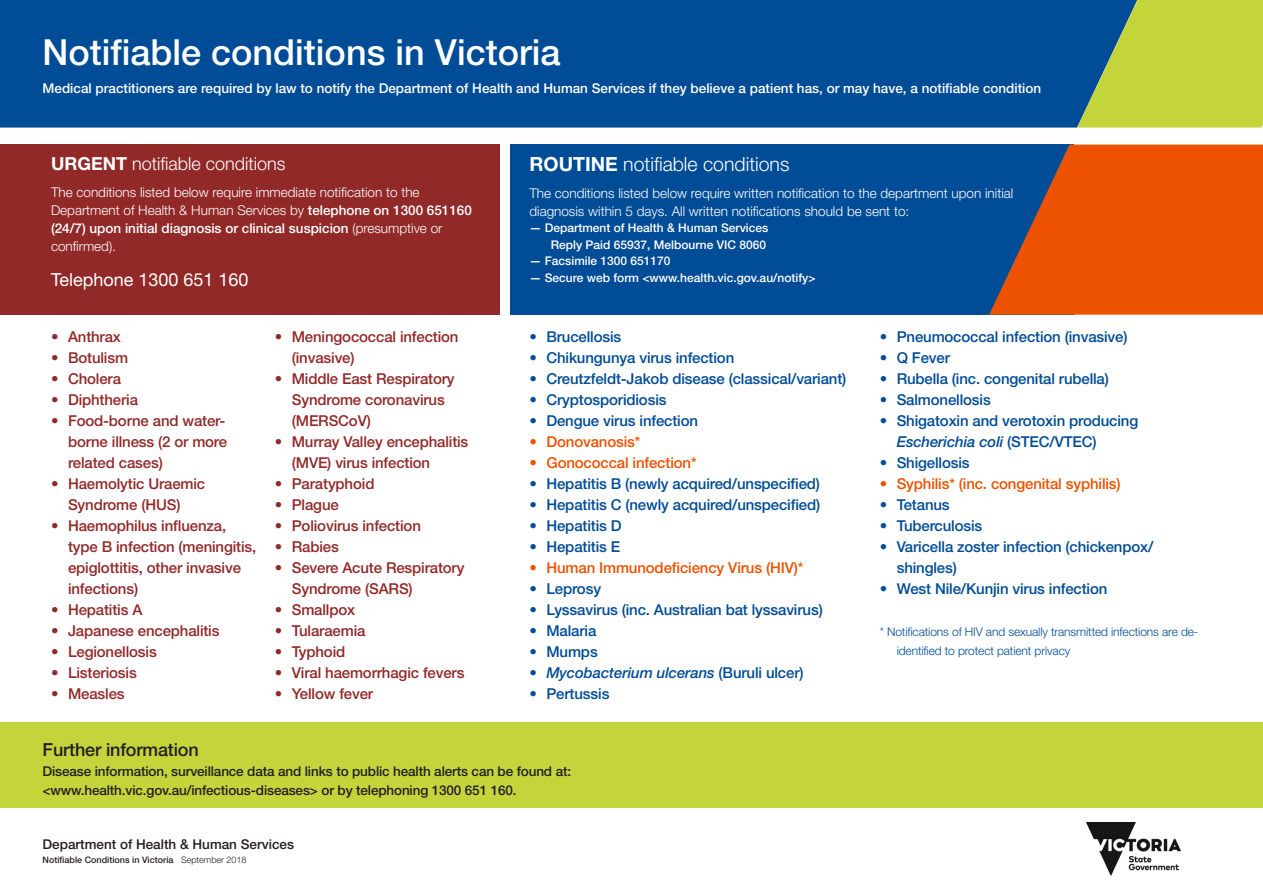
<style>
.page{position:relative;width:1263px;height:893px;background:#fff}
.page>*{position:absolute;margin:0;border:0;box-sizing:border-box;transform-origin:0 0}
.Question{font:500 36px "Helvetica Neue LT Std";color:#fff}
.t1{font:300 19.5px "Helvetica Neue LT Std";color:#fff}
.t2{font:300 18px "Helvetica Neue LT Std";color:#fff}
.t3{font:18px "Helvetica Neue LT Std";color:#fff}
.Question-2{font:500 18px "Helvetica Neue LT Std";letter-spacing:-.01em;color:#231f20}
.t4{font:500 15px/21px "Helvetica Neue LT Std";letter-spacing:-.01em;color:#922929}
.t5{font:500 15px/21px "Helvetica Neue LT Std";letter-spacing:-.01em;color:#004c97}
.t6{font:500 15px "Helvetica Neue LT Std";letter-spacing:-.01em;color:#ed5200}
.t7{font:italic 500 15px "Helvetica Neue LT Std";letter-spacing:-.01em;color:#004c97}
.t8{font:300 13.5px/18px "Helvetica Neue LT Std";color:#fff}
.Question-3{font:500 13.5px "Helvetica Neue LT Std";letter-spacing:-.01em;color:#231f20}
.Question-4{font:500 13.5px "Helvetica Neue LT Std";color:#fff}
.t9{font:500 12px "Helvetica Neue LT Std";color:#fff}
.Question-5{font:300 12px/19.5px "Helvetica Neue LT Std";letter-spacing:-.01em;color:#004c97}
.Question-6{font:500 9px "Helvetica Neue LT Std";color:#231f20}
.s1{font-weight:700}
.s2{font-weight:500}
.s3{font-style:normal}
.s4{font-style:italic}
.s5{font-weight:300}
</style>
<div class="page">
<div style="left:0;top:145px;width:500px;height:170px;background:#922929"></div>
<div style="left:510px;top:145px;width:564px;height:170px;background:#004c97"></div>
<div style="left:0;top:0;width:1077px;height:128px;background:#004c97"></div>
<svg style="left:1077px;top:0;width:186px;height:128px;background:#a4bf4b"></svg>
<div style="left:0;top:723px;width:1263px;height:85px;background:#c4d53c"></div>
<img style="left:1087px;top:823px;width:93px;height:53px">
<svg style="left:989px;top:145px;width:274px;height:170px;background:#ca5116"></svg>
<p class="Question" style="left:43px;top:31px;width:519px">Notifiable conditions in Victoria</p>
<p class="Question-4" style="left:43px;top:81px;width:1000px">Medical practitioners are required by law to notify the Department of Health and Human Services if they believe a patient has, or may have, a notifiable condition</p>
<p class="t2" style="left:51px;top:153px;width:236px"><span class="s1">URGENT</span> notifiable conditions</p>
<p class="t8" style="left:51px;top:183px;width:422px">The conditions listed below require immediate notification to the Department of Health &amp; Human Services by <span class="s2">telephone on 1300 651160 (24/7) upon initial diagnosis or clinical suspicion</span> (presumptive or confirmed).</p>
<p class="t3" style="left:51px;top:269px;width:199px">Telephone 1300 651 160</p>
<p class="t4" style="left:51px;top:326px;width:72px">• Anthrax</p>
<p class="t4" style="left:51px;top:347px;width:79px">• Botulism</p>
<p class="t4" style="left:51px;top:368px;width:72px">• Cholera</p>
<p class="t4" style="left:51px;top:389px;width:89px">• Diphtheria</p>
<p class="t4" style="left:68px;top:410px;width:161px;text-align:justify;text-indent:-17px">• Food-borne and water&shy;borne illness (2 or more related cases)</p>
<p class="t4" style="left:51px;top:473px;width:156px;text-align:center">• Haemolytic Uraemic<br>Syndrome (HUS)</p>
<p class="t4" style="left:68px;top:515px;width:190px;text-indent:-17px">• Haemophilus influenza, type B infection (meningitis, epiglottitis, other invasive infections)</p>
<p class="t4" style="left:51px;top:599px;width:93px">• Hepatitis A</p>
<p class="t4" style="left:51px;top:620px;width:170px">• Japanese encephalitis</p>
<p class="t4" style="left:51px;top:641px;width:107px">• Legionellosis</p>
<p class="t4" style="left:51px;top:662px;width:87px">• Listeriosis</p>
<p class="t4" style="left:51px;top:683px;width:75px">• Measles</p>
<p class="t4" style="left:292px;top:326px;width:168px;text-indent:-17px">• Meningococcal infection (invasive)</p>
<p class="t4" style="left:292px;top:368px;width:164px;text-indent:-17px">• Middle East Respiratory<br>Syndrome coronavirus (MERSCoV)</p>
<p class="t4" style="left:292px;top:431px;width:178px;text-indent:-17px">• Murray Valley encephalitis (MVE) virus infection</p>
<p class="t4" style="left:275px;top:473px;width:101px">• Paratyphoid</p>
<p class="t4" style="left:275px;top:494px;width:66px">• Plague</p>
<p class="t4" style="left:275px;top:515px;width:148px">• Poliovirus infection</p>
<p class="t4" style="left:275px;top:536px;width:66px">• Rabies</p>
<p class="t4" style="left:292px;top:557px;width:174px;text-indent:-17px">• Severe Acute Respiratory<br>Syndrome (SARS)</p>
<p class="t4" style="left:275px;top:599px;width:82px">• Smallpox</p>
<p class="t4" style="left:275px;top:620px;width:92px">• Tularaemia</p>
<p class="t4" style="left:275px;top:641px;width:72px">• Typhoid</p>
<p class="t4" style="left:275px;top:662px;width:191px">• Viral haemorrhagic fevers</p>
<p class="t4" style="left:275px;top:683px;width:100px">• Yellow fever</p>
<p class="t1" style="left:529px;top:152px;width:261px"><span class="s1">ROUTINE</span> notifiable conditions</p>
<p class="t8" style="left:529px;top:184px;width:485px">The conditions listed below require written notification to the department upon initial diagnosis within 5 days. All written notifications should be sent to:</p>
<p class="t9" style="left:529px;top:221px;width:240px">— Department of Health &amp; Human Services</p>
<p class="t9" style="left:551px;top:237px;width:217px">Reply Paid 65937, Melbourne VIC 8060</p>
<p class="t9" style="left:529px;top:254px;width:143px">— Facsimile 1300 651170</p>
<p class="t9" style="left:529px;top:270px;width:288px">— Secure web form &lt;www.health.vic.gov.au/notify&gt;</p>
<p class="t5" style="left:529px;top:326px;width:93px">• Brucellosis</p>
<p class="t5" style="left:529px;top:347px;width:206px">• Chikungunya virus infection</p>
<p class="t5" style="left:529px;top:368px;width:318px">• Creutzfeldt-Jakob disease (classical/variant)</p>
<p class="t5" style="left:529px;top:389px;width:139px">• Cryptosporidiosis</p>
<p class="t5" style="left:529px;top:410px;width:170px">• Dengue virus infection</p>
<p class="t6" style="left:529px;top:433px;width:112px">• Donovanosis*</p>
<p class="t6" style="left:529px;top:454px;width:169px">• Gonococcal infection*</p>
<p class="t5" style="left:529px;top:473px;width:292px">• Hepatitis B (newly acquired/unspecified)</p>
<p class="t5" style="left:529px;top:494px;width:292px">• Hepatitis C (newly acquired/unspecified)</p>
<p class="t5" style="left:529px;top:515px;width:94px">• Hepatitis D</p>
<p class="t5" style="left:529px;top:536px;width:92px">• Hepatitis E</p>
<p class="t6" style="left:529px;top:559px;width:275px">• Human Immunodeficiency Virus (HIV)*</p>
<p class="t5" style="left:529px;top:578px;width:73px">• Leprosy</p>
<p class="t5" style="left:529px;top:599px;width:295px">• Lyssavirus (inc. Australian bat lyssavirus)</p>
<p class="t5" style="left:529px;top:620px;width:68px">• Malaria</p>
<p class="t5" style="left:529px;top:641px;width:70px">• Mumps</p>
<p class="t7" style="left:529px;top:664px;width:276px">• Mycobacterium ulcerans <span class="s3">(Buruli ulcer)</span></p>
<p class="t5" style="left:529px;top:683px;width:82px">• Pertussis</p>
<p class="t5" style="left:880px;top:326px;width:249px">• Pneumococcal infection (invasive)</p>
<p class="t5" style="left:880px;top:347px;width:72px">• Q Fever</p>
<p class="t5" style="left:880px;top:368px;width:231px">• Rubella (inc. congenital rubella)</p>
<p class="t5" style="left:880px;top:389px;width:113px">• Salmonellosis</p>
<p class="t5" style="left:897px;top:410px;width:243px;text-indent:-17px">• Shigatoxin and verotoxin producing<br><span class="s4">Escherichia coli</span> (STEC/VTEC)</p>
<p class="t5" style="left:880px;top:452px;width:91px">• Shigellosis</p>
<p class="t6" style="left:880px;top:475px;width:243px">• Syphilis* (inc. congenital syphilis)</p>
<p class="t5" style="left:880px;top:494px;width:72px">• Tetanus</p>
<p class="t5" style="left:880px;top:515px;width:104px">• Tuberculosis</p>
<p class="t5" style="left:897px;top:536px;width:258px;text-indent:-17px">• Varicella zoster infection (chickenpox/ shingles)</p>
<p class="t5" style="left:880px;top:578px;width:229px">• West Nile/Kunjin virus infection</p>
<p class="Question-5" style="left:897px;top:622px;width:303px;text-indent:-17px">* Notifications of HIV and sexually transmitted infections are de&shy;identified to protect patient privacy</p>
<p class="Question-2" style="left:43px;top:739px;width:158px">Further information</p>
<p class="Question-3" style="left:43px;top:763px;width:530px">Disease information, surveillance data and links to public health alerts can be found at:</p>
<p class="Question-3" style="left:43px;top:782px;width:475px">&lt;www.health.vic.gov.au/infectious-diseases&gt; or by telephoning 1300 651 160.</p>
<p class="Question-3" style="left:43px;top:836px;width:253px">Department of Health &amp; Human Services</p>
<p class="Question-6" style="left:43px;top:854px;width:206px">Notifiable Conditions in Victoria <span class="s5">September 2018</span></p>
</div>
